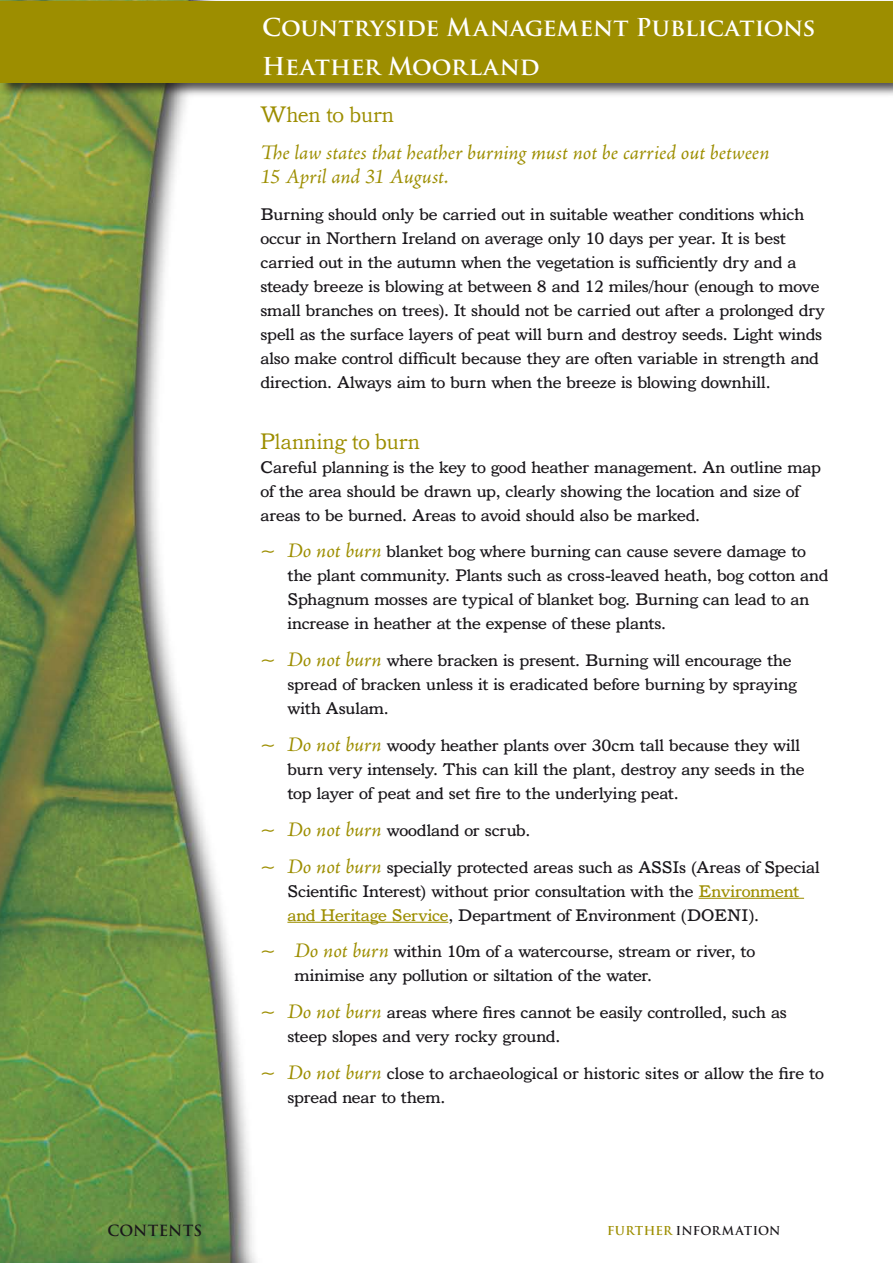
<style>
.page{position:relative;width:893px;height:1263px;background:#fff}
.page>*{position:absolute;margin:0;border:0;box-sizing:border-box;transform-origin:0 0}
.t1{font:700 24px/39.8px "Trajan Pro";letter-spacing:-.005em;color:#fff}
.t2{font:italic 21px/24px "Adobe Jenson Pro";color:#9d8e00}
.t3{font:21px "Bookman BT Roman Headline";letter-spacing:-.015em;color:#9d8e00}
.t4{font:18px/24px "Bookman BT";letter-spacing:-.015em;color:#1a171b}
.t5{font:700 15px "Trajan Pro";letter-spacing:.005em;color:#1a171b}
.t6{font:700 12px "Trajan Pro";letter-spacing:.015em;color:#1a171b}
.s1{color:#9d8e00}
.s2{font-family:"Adobe Jenson Pro";font-style:italic;font-size:21px;color:#9d8e00}
</style>
<div class="page">
<img style="left:0;top:97px;width:256px;height:1166px">
<div style="left:0;top:0;width:893px;height:97px;background:#1a171b;opacity:.75"></div>
<div style="left:1px;top:1px;width:892px;height:82px;background:#9d8e00"></div>
<hr style="left:698px;top:898px;width:106px;height:1px;background:#9d8e00">
<hr style="left:287px;top:922px;width:161px;height:1px;background:#9d8e00">
<h1 class="t1" style="left:262px;top:7px;width:555px">Countryside Management Publications<br>Heather Moorland</h1>
<p class="t3" style="left:260px;top:103px;width:135px">When to burn</p>
<p class="t2" style="left:260px;top:142px;width:511px">The law states that heather burning must not be carried out between<br>15 April and 31 August.</p>
<p class="t4" style="left:260px;top:202px;width:566px">Burning should only be carried out in suitable weather conditions which occur in Northern Ireland on average only 10 days per year. It is best carried out in the autumn when the vegetation is sufficiently dry and a steady breeze is blowing at between 8 and 12 miles/hour (enough to move small branches on trees). It should not be carried out after a prolonged dry spell as the surface layers of peat will burn and destroy seeds. Light winds also make control difficult because they are often variable in strength and direction. Always aim to burn when the breeze is blowing downhill.</p>
<p class="t3" style="left:260px;top:429px;width:161px">Planning to burn</p>
<p class="t4" style="left:260px;top:454px;width:562px">Careful planning is the key to good heather management. An outline map of the area should be drawn up, clearly showing the location and size of areas to be burned. Areas to avoid should also be marked.</p>
<p class="t4" style="left:287px;top:539px;width:542px;text-indent:-27px"><span class="s1">~</span> <span class="s2">Do not burn</span> blanket bog where burning can cause severe damage to the plant community. Plants such as cross-leaved heath, bog cotton and Sphagnum mosses are typical of blanket bog. Burning can lead to an increase in heather at the expense of these plants.</p>
<p class="t4" style="left:287px;top:648px;width:511px;text-indent:-27px"><span class="s1">~</span> <span class="s2">Do not burn</span> where bracken is present. Burning will encourage the spread of bracken unless it is eradicated before burning by spraying with Asulam.</p>
<p class="t4" style="left:287px;top:733px;width:519px;text-indent:-27px"><span class="s1">~</span> <span class="s2">Do not burn</span> woody heather plants over 30cm tall because they will burn very intensely. This can kill the plant, destroy any seeds in the top layer of peat and set fire to the underlying peat.</p>
<p class="t4" style="left:260px;top:811px;width:561px;line-height:36.8px"><span class="s1">~</span> <span class="s2">Do not burn</span> woodland or scrub.<br><span class="s1">~</span> <span class="s2">Do not burn</span> specially protected areas such as ASSIs (Areas of Special</p>
<p class="t4" style="left:287px;top:878px;width:513px">Scientific Interest) without prior consultation with the <span class="s1">Environment and Heritage Service</span>, Department of Environment (DOENI).</p>
<p class="t4" style="left:294px;top:939px;width:462px;text-indent:-34px"><span class="s1">~</span> <span class="s2">Do not burn</span> within 10m of a watercourse, stream or river, to minimise any pollution or siltation of the water.</p>
<p class="t4" style="left:287px;top:1000px;width:501px;text-indent:-27px"><span class="s1">~</span> <span class="s2">Do not burn</span> areas where fires cannot be easily controlled, such as steep slopes and very rocky ground.</p>
<p class="t4" style="left:287px;top:1060px;width:538px;text-indent:-27px"><span class="s1">~</span> <span class="s2">Do not burn</span> close to archaeological or historic sites or allow the fire to spread near to them.</p>
<p class="t5" style="left:108px;top:1221px;width:96px">CONTENTS</p>
<p class="t6" style="left:607px;top:1223px;width:175px"><span class="s1">FURTHER</span> INFORMATION</p>
</div>
